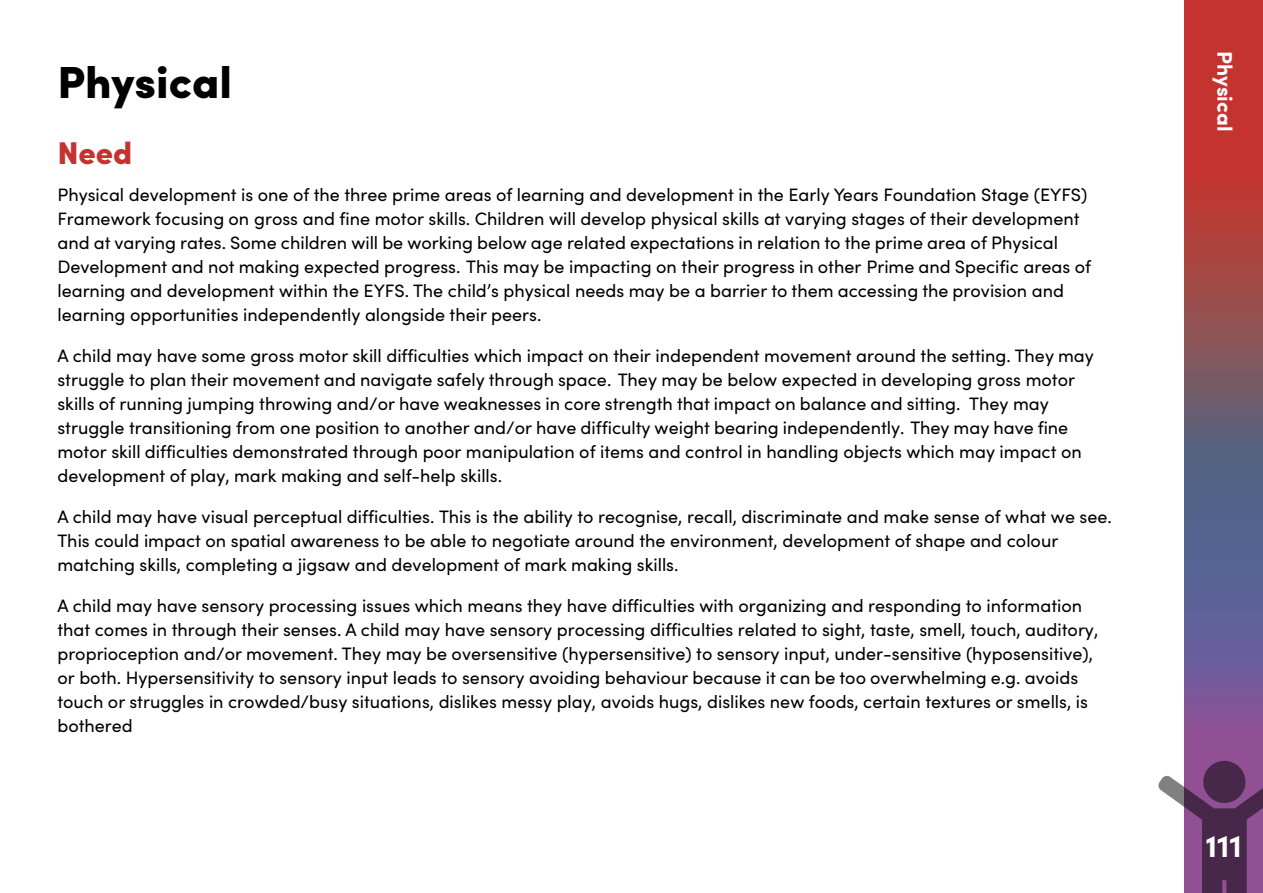
<style>
.page{position:relative;width:1263px;height:893px;background:#fff}
.page>*{position:absolute;margin:0;border:0;box-sizing:border-box;transform-origin:0 0}
.Paragraph_Style_1{font:900 45px "Sofia Pro";color:#000}
.Paragraph_Style_1-2{font:900 31.5px "Sofia Pro";color:#c43330}
.t1{font:700 31.5px "Sofia Pro";color:#fff}
.t2{font:700 21px "Sofia Pro";color:#fff}
.Paragraph_Style_1-3{font:18px/24px "Sofia Pro";color:#000}
.s1{font-style:inherit}
</style>
<div class="page">
<svg style="left:1158px;top:776px;width:26px;height:31px"></svg>
<svg style="left:1184px;top:0;width:79px;height:893px;background:#864b65"></svg>
<p class="Paragraph_Style_1" style="left:57px;top:46px;width:176px">Physical</p>
<p class="Paragraph_Style_1-2" style="left:57px;top:128px;width:76px">Need</p>
<p class="Paragraph_Style_1-3" style="left:57px;top:182px;width:1035px">Physical development is one of the three prime areas of learning and development in the Early Years Foundation Stage (EYFS)<br>Framework focusing on gross and fine motor skills. Children will develop physical skills at varying stages of their development and at varying rates. Some children will be working below age related expectations in relation to the prime area of Physical Development and not making expected progress. This may be impacting on their progress in other Prime and Specific areas of learning and development within the EYFS. The child’s physical needs may be a barrier to them accessing the provision and learning opportunities independently alongside their peers.</p>
<p class="Paragraph_Style_1-3" style="left:57px;top:343px;width:1038px">A child may have some gross motor skill difficulties which impact on their independent movement around the setting. They may struggle to plan their movement and navigate safely through space. They may be below expected in developing gross motor skills of running jumping throwing and/or have weaknesses in core strength that impact on balance and sitting. They may struggle transitioning from one position to another and/or have difficulty weight bearing independently. They may have fine motor skill difficulties demonstrated through poor manipulation of items and control in handling objects which may impact on development of play, mark making and self-help skills.</p>
<p class="Paragraph_Style_1-3" style="left:57px;top:504px;width:1056px">A child may have visual perceptual difficulties. This is the ability to recognise, recall, discriminate and make sense of what we see.<br>This could impact on spatial awareness to be able to negotiate around the environment, development of shape and colour matching skills, completing a jigsaw and development of mark making skills.</p>
<p class="Paragraph_Style_1-3" style="left:57px;top:593px;width:1042px">A child may have sensory processing issues which means they have difficulties with organizing and responding to information that comes in through their senses. A child may have sensory processing difficulties related to sight, taste, smell, touch, auditory, proprioception and/or movement. They may be oversensitive (hypersensitive) to sensory input, under-sensitive (hyposensitive), or both. Hypersensitivity to sensory input leads to sensory avoiding behaviour because it can be too overwhelming e.g. avoids touch or struggles in crowded/busy situations, dislikes messy play, avoids hugs, dislikes new foods, certain textures or smells, is bothered</p>
<p class="t2" style="left:1241px;top:51px;width:82px;rotate:90deg">Physical</p>
<h2 class="t1" style="left:1205px;top:822px;width:38px"><span class="s1">1</span>11</h2>
</div>
